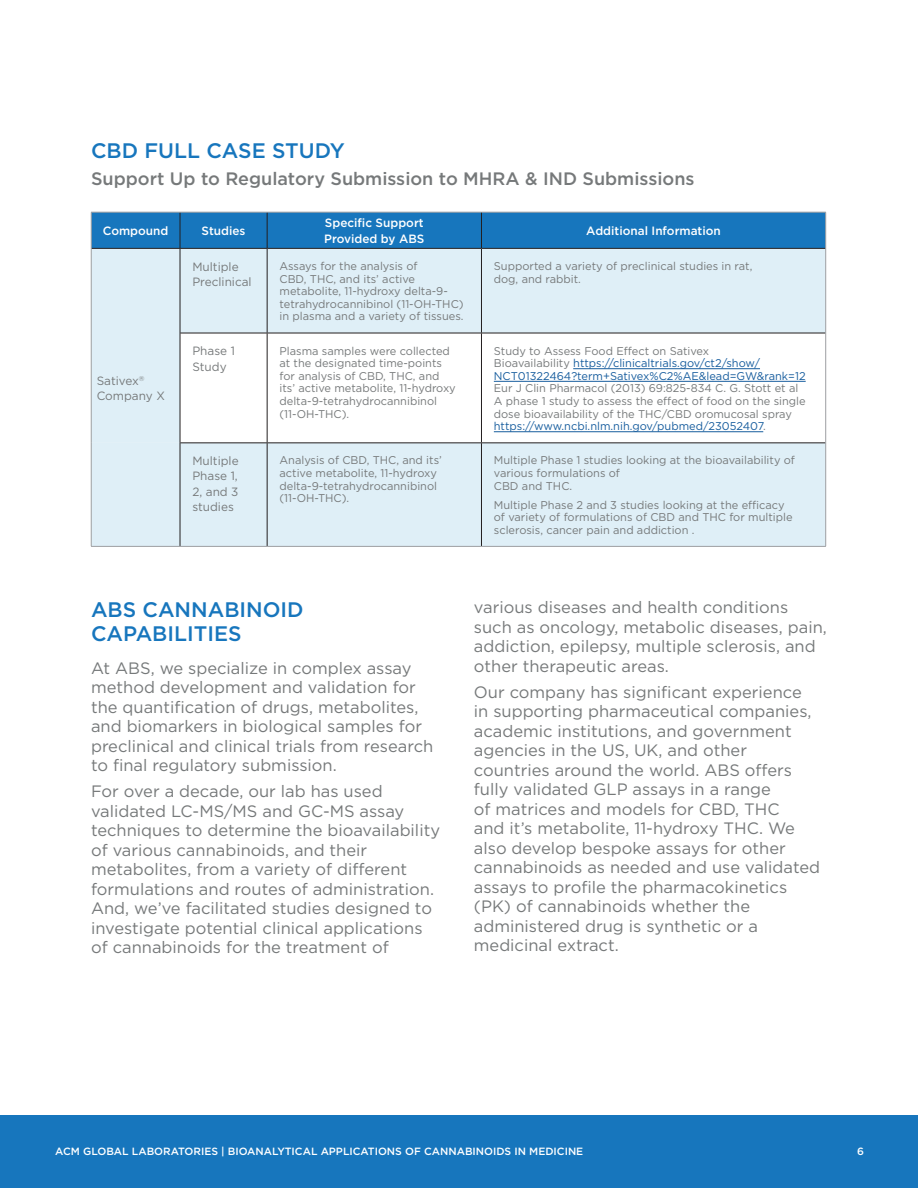
<style>
.page{position:relative;width:918px;height:1188px;background:#fff}
.page>*{position:absolute;margin:0;border:0;box-sizing:border-box;transform-origin:0 0}
.Headlines{font:500 21px/24px "Gotham";color:#1776bd}
.Subtitle{font:500 21px "Gotham";color:#1776bd}
.Subtitle-2{font:500 18px "Gotham";color:#76797a}
.body_copy{font:16.5px/19.5px "Gotham";color:#76797a}
.Table_sections{font:12px/15.5px "Gotham";color:#76797a}
.Table_sections-2{font:500 12px/15.5px "Gotham";color:#fff}
.Table_sections-3{font:11.25px/12.6px "Gotham";color:#76797a}
.Table_sections-4{font:11.25px/12.6px "Gotham";color:#175d9e}
.t1{font:500 10.5px "Gotham";color:#fff}
.s1{color:#76797a}
.s2{color:#175d9e}
</style>
<div class="page">
<div style="left:0;top:1115px;width:918px;height:73px;background:#1776bd"></div>
<div style="left:92px;top:213px;width:733px;height:35px;background:#1776bd"></div>
<svg style="left:92px;top:249px;width:733px;height:194px;fill:#dfeff7"></svg>
<div style="left:92px;top:443px;width:733px;height:103px;background:#dfeff7"></div>
<hr style="left:91px;top:248px;width:89px;height:1px;background:#231f20">
<hr style="left:180px;top:212px;width:1px;height:36px;background:#231f20">
<hr style="left:267px;top:212px;width:1px;height:36px;background:#231f20">
<hr style="left:481px;top:212px;width:1px;height:36px;background:#231f20">
<hr style="left:180px;top:248px;width:87px;height:1px;background:#231f20">
<hr style="left:180px;top:249px;width:1px;height:84px;background:#231f20">
<hr style="left:180px;top:333px;width:87px;height:1px;background:#231f20">
<hr style="left:180px;top:333px;width:1px;height:110px;background:#231f20">
<hr style="left:180px;top:443px;width:87px;height:1px;background:#231f20">
<hr style="left:180px;top:443px;width:1px;height:103px;background:#231f20">
<hr style="left:267px;top:248px;width:214px;height:1px;background:#231f20">
<hr style="left:267px;top:249px;width:1px;height:84px;background:#231f20">
<hr style="left:267px;top:333px;width:214px;height:1px;background:#231f20">
<hr style="left:267px;top:333px;width:1px;height:110px;background:#231f20">
<hr style="left:267px;top:443px;width:214px;height:1px;background:#231f20">
<hr style="left:267px;top:443px;width:1px;height:103px;background:#231f20">
<hr style="left:481px;top:248px;width:345px;height:1px;background:#231f20">
<hr style="left:481px;top:249px;width:1px;height:84px;background:#231f20">
<hr style="left:481px;top:333px;width:345px;height:1px;background:#231f20">
<hr style="left:481px;top:333px;width:1px;height:110px;background:#231f20">
<hr style="left:481px;top:443px;width:345px;height:1px;background:#231f20">
<hr style="left:481px;top:443px;width:1px;height:103px;background:#231f20">
<hr style="left:91px;top:212px;width:89px;height:1px;background:#9d9fa2">
<hr style="left:91px;top:212px;width:1px;height:36px;background:#9d9fa2">
<hr style="left:180px;top:212px;width:87px;height:1px;background:#9d9fa2">
<hr style="left:267px;top:212px;width:214px;height:1px;background:#9d9fa2">
<hr style="left:481px;top:212px;width:345px;height:1px;background:#9d9fa2">
<hr style="left:825px;top:212px;width:1px;height:36px;background:#9d9fa2">
<hr style="left:91px;top:248px;width:1px;height:85px;background:#9d9fa2">
<hr style="left:825px;top:248px;width:1px;height:85px;background:#9d9fa2">
<hr style="left:91px;top:333px;width:1px;height:110px;background:#9d9fa2">
<hr style="left:825px;top:333px;width:1px;height:110px;background:#9d9fa2">
<hr style="left:91px;top:443px;width:1px;height:103px;background:#9d9fa2">
<hr style="left:825px;top:443px;width:1px;height:103px;background:#9d9fa2">
<hr style="left:91px;top:546px;width:89px;height:1px;background:#9d9fa2">
<hr style="left:180px;top:546px;width:87px;height:1px;background:#9d9fa2">
<hr style="left:267px;top:546px;width:214px;height:1px;background:#9d9fa2">
<hr style="left:481px;top:546px;width:345px;height:1px;background:#9d9fa2">
<hr style="left:573px;top:368px;width:187px;height:1px;background:#175d9e">
<hr style="left:494px;top:381px;width:312px;height:1px;background:#175d9e">
<hr style="left:494px;top:431px;width:269px;height:1px;background:#175d9e">
<p class="Subtitle" style="left:91px;top:137px;width:255px">CBD FULL CASE STUDY</p>
<p class="Subtitle-2" style="left:91px;top:167px;width:605px">Support Up to Regulatory Submission to MHRA &amp; IND Submissions</p>
<p class="Table_sections-2" style="left:103px;top:223px;width:67px">Compound</p>
<p class="Table_sections-2" style="left:202px;top:223px;width:45px">Studies</p>
<p class="Table_sections-2" style="left:324px;top:215px;width:102px">Specific Support<br>Provided by ABS</p>
<p class="Table_sections-2" style="left:586px;top:223px;width:136px">Additional Information</p>
<p class="Table_sections" style="left:192px;top:258px;width:61px">Multiple<br>Preclinical</p>
<p class="Table_sections-3" style="left:280px;top:259px;width:186px">Assays for the analysis of<br>CBD, THC, and its’ active metabolite, 11-hydroxy delta-9- tetrahydrocannibinol (11-OH-THC) in plasma and a variety of tissues.</p>
<p class="Table_sections-3" style="left:494px;top:259px;width:260px">Supported a variety of preclinical studies in rat, dog, and rabbit.</p>
<p class="Table_sections" style="left:97px;top:373px;width:70px">Sativex<sup>®<br></sup>Company X</p>
<p class="Table_sections" style="left:192px;top:343px;width:44px">Phase 1<br>Study</p>
<p class="Table_sections-3" style="left:280px;top:344px;width:178px">Plasma samples were collected at the designated time-points for analysis of CBD, THC, and its’ active metabolite, 11-hydroxy delta-9-tetrahydrocannibinol (11-OH-THC).</p>
<p class="Table_sections-4" style="left:494px;top:344px;width:313px"><span class="s1">Study to Assess Food Effect on Sativex<br>Bioavailability</span> https://clinicaltrials.gov/ct2/show/<br>NCT01322464?term+Sativex%C2%AE&amp;lead=GW&amp;rank=12</p>
<p class="Table_sections-3" style="left:494px;top:382px;width:313px">Eur J Clin Pharmacol (2013) 69:825-834 C. G. Stott et al A phase 1 study to assess the effect of food on the single dose bioavailability of the THC/CBD oromucosal spray <span class="s2">https://www.ncbi.nlm.nih.gov/pubmed/23052407</span>.</p>
<p class="Table_sections" style="left:192px;top:453px;width:48px;text-align:justify">Multiple Phase 1, 2, and 3 studies</p>
<p class="Table_sections-3" style="left:280px;top:454px;width:164px">Analysis of CBD, THC, and its’ active metabolite, 11-hydroxy delta-9-tetrahydrocannibinol (11-OH-THC).</p>
<p class="Table_sections-3" style="left:494px;top:454px;width:303px">Multiple Phase 1 studies looking at the bioavailability of various formulations of<br>CBD and THC.</p>
<p class="Table_sections-3" style="left:494px;top:498px;width:300px">Multiple Phase 2 and 3 studies looking at the efficacy of variety of formulations of CBD and THC for multiple sclerosis, cancer pain and addiction .</p>
<p class="Headlines" style="left:91px;top:597px;width:214px">ABS CANNABINOID<br>CAPABILITIES</p>
<p class="body_copy" style="left:91px;top:658px;width:344px">At ABS, we specialize in complex assay method development and validation for the quantification of drugs, metabolites, and biomarkers in biological samples for preclinical and clinical trials from research to final regulatory submission.</p>
<p class="body_copy" style="left:91px;top:782px;width:351px">For over a decade, our lab has used validated LC-MS/MS and GC-MS assay techniques to determine the bioavailability of various cannabinoids, and their metabolites, from a variety of different formulations and routes of administration.<br>And, we’ve facilitated studies designed to investigate potential clinical applications of cannabinoids for the treatment of</p>
<p class="body_copy" style="left:474px;top:597px;width:355px">various diseases and health conditions such as oncology, metabolic diseases, pain, addiction, epilepsy, multiple sclerosis, and other therapeutic areas.</p>
<p class="body_copy" style="left:474px;top:682px;width:348px">Our company has significant experience in supporting pharmaceutical companies, academic institutions, and government agencies in the US, UK, and other countries around the world. ABS offers fully validated GLP assays in a range<br>of matrices and models for CBD, THC<br>and it’s metabolite, 11-hydroxy THC. We also develop bespoke assays for other cannabinoids as needed and use validated assays to profile the pharmacokinetics (PK) of cannabinoids whether the administered drug is synthetic or a medicinal extract.</p>
<p class="t1" style="left:55px;top:1144px;width:530px">ACM GLOBAL LABORATORIES | BIOANALYTICAL APPLICATIONS OF CANNABINOIDS IN MEDICINE</p>
<p class="t1" style="left:857px;top:1144px;width:8px">6</p>
</div>
